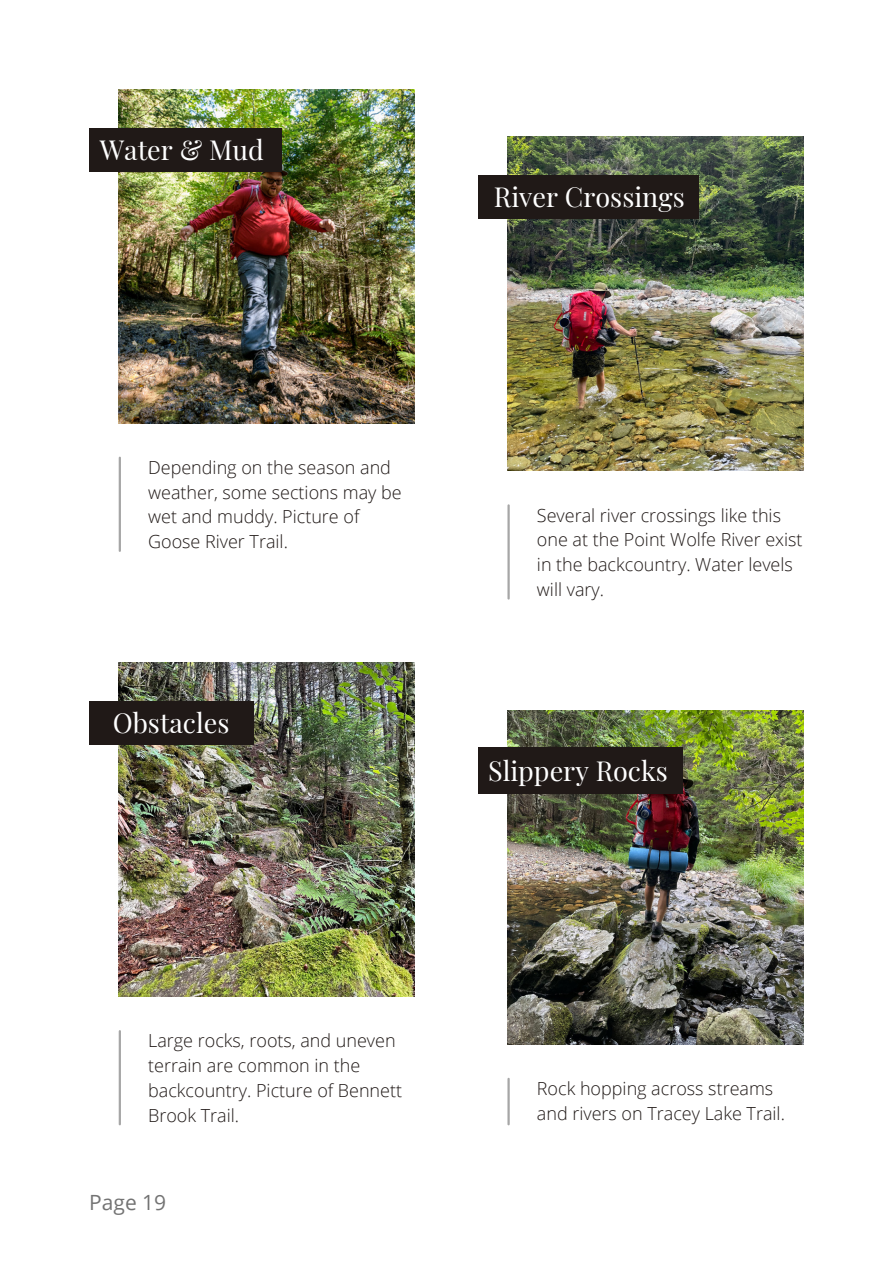
<style>
.page{position:relative;width:893px;height:1264px;background:#fff}
.page>*{position:absolute;margin:0;border:0;box-sizing:border-box;transform-origin:0 0}
.t1{font:27px "Playfair Display";color:#fff}
.t2{font:21px "Open Sans";color:#737373}
.t3{font:300 18px/24.8px "Open Sans";color:#201917}
</style>
<div class="page">
<hr style="left:119px;top:458px;width:2px;height:93px;background:#a6a6a6">
<hr style="left:119px;top:1031px;width:2px;height:93px;background:#a6a6a6">
<hr style="left:507px;top:505px;width:2px;height:93px;background:#a6a6a6">
<hr style="left:507px;top:1078px;width:2px;height:46px;background:#a6a6a6">
<img style="left:119px;top:89px;width:295px;height:334px">
<img style="left:119px;top:662px;width:295px;height:334px">
<img style="left:507px;top:137px;width:296px;height:334px">
<img style="left:507px;top:710px;width:296px;height:334px">
<div style="left:89px;top:128px;width:192px;height:44px;background:#201917"></div>
<div style="left:89px;top:701px;width:164px;height:44px;background:#201917"></div>
<div style="left:478px;top:175px;width:220px;height:44px;background:#201917"></div>
<div style="left:478px;top:747px;width:204px;height:46px;background:#201917"></div>
<p class="t1" style="left:100px;top:130px;width:165px">Water &amp; Mud</p>
<p class="t1" style="left:494px;top:178px;width:192px">River Crossings</p>
<p class="t3" style="left:148px;top:454px;width:255px">Depending on the season and weather, some sections may be wet and muddy. Picture of<br>Goose River Trail.</p>
<p class="t1" style="left:113px;top:703px;width:118px">Obstacles</p>
<p class="t3" style="left:537px;top:502px;width:267px">Several river crossings like this one at the Point Wolfe River exist in the backcountry. Water levels will vary.</p>
<p class="t1" style="left:488px;top:751px;width:181px">Slippery Rocks</p>
<p class="t3" style="left:148px;top:1028px;width:255px">Large rocks, roots, and uneven terrain are common in the backcountry. Picture of Bennett<br>Brook Trail.</p>
<p class="t2" style="left:89px;top:1187px;width:78px">Page 19</p>
<p class="t3" style="left:537px;top:1075px;width:249px">Rock hopping across streams and rivers on Tracey Lake Trail.</p>
</div>
